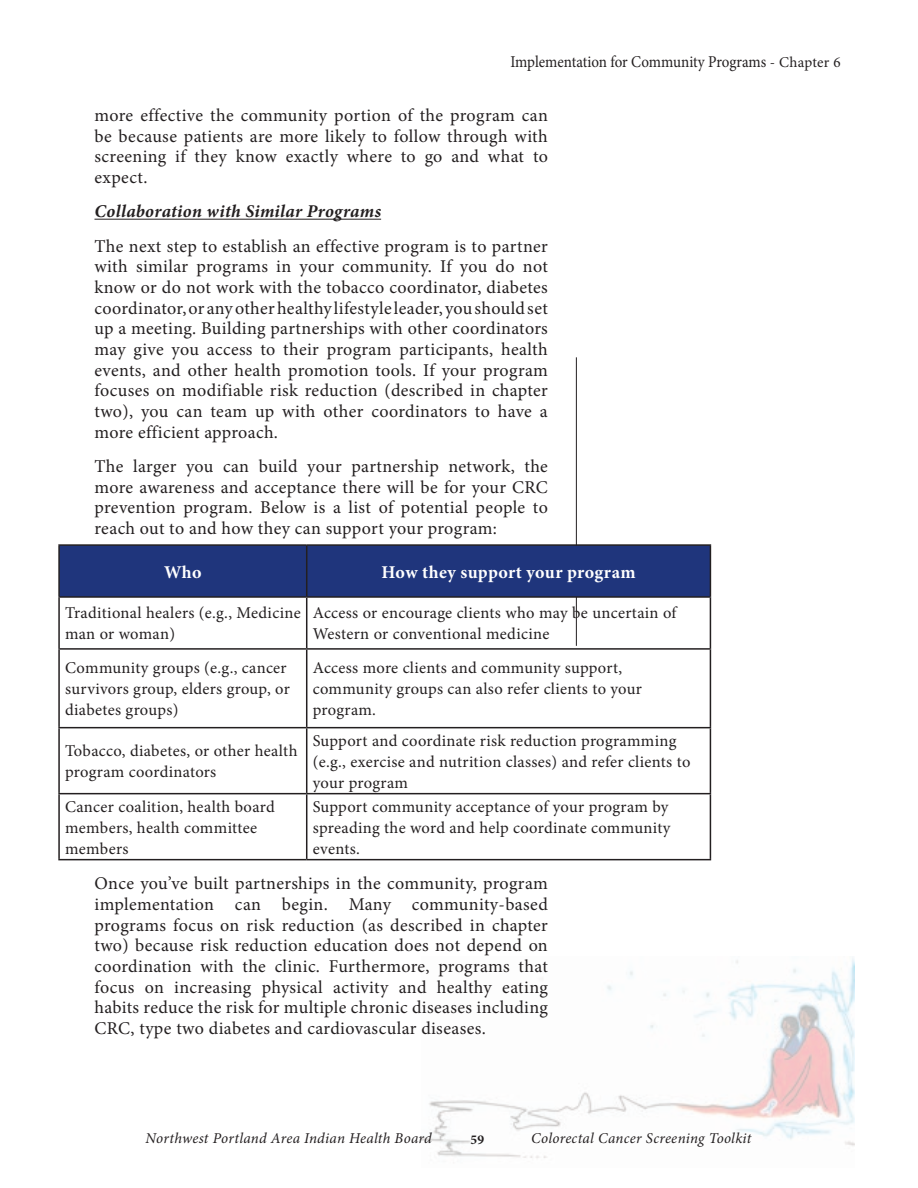
<style>
.page{position:relative;width:918px;height:1188px;background:#fff}
.page>*{position:absolute;margin:0;border:0;box-sizing:border-box;transform-origin:0 0}
.t1{font:18px/20.7px "Minion Pro";letter-spacing:.02em;color:#231f20;text-align:justify}
.t2{font:italic 700 18px "Minion Pro";letter-spacing:.015em;color:#231f20}
.t3{font:700 18px "Minion Pro";letter-spacing:.015em;color:#fff}
.t4{font:16.5px/21px "Minion Pro";letter-spacing:.015em;color:#231f20}
.t5{font:16.5px "Minion Pro";letter-spacing:-.005em;color:#231f20;scale:.91 1}
.t6{font:italic 15px "Minion Pro";letter-spacing:.015em;color:#231f20}
.t7{font:700 13.5px "Minion Pro";color:#231f20}
.s1{font-size:15px}
</style>
<div class="page">
<img style="left:422px;top:958px;width:432px;height:200px">
<hr style="left:576px;top:357px;width:1px;height:289px;background:#231f20">
<hr style="left:94px;top:219px;width:287px;height:1px;background:#231f20">
<div style="left:60px;top:546px;width:650px;height:50px;background:#1f357c"></div>
<hr style="left:58px;top:544px;width:249px;height:2px;background:#231f20">
<hr style="left:58px;top:546px;width:2px;height:50px;background:#231f20">
<hr style="left:307px;top:544px;width:404px;height:2px;background:#231f20">
<hr style="left:306px;top:546px;width:1px;height:50px;background:#231f20">
<hr style="left:710px;top:546px;width:1px;height:50px;background:#231f20">
<hr style="left:58px;top:596px;width:249px;height:2px;background:#231f20">
<hr style="left:58px;top:598px;width:2px;height:50px;background:#231f20">
<hr style="left:307px;top:596px;width:404px;height:2px;background:#231f20">
<hr style="left:306px;top:598px;width:1px;height:50px;background:#231f20">
<hr style="left:710px;top:598px;width:1px;height:50px;background:#231f20">
<hr style="left:58px;top:648px;width:249px;height:2px;background:#231f20">
<hr style="left:58px;top:650px;width:2px;height:77px;background:#231f20">
<hr style="left:307px;top:648px;width:404px;height:2px;background:#231f20">
<hr style="left:306px;top:650px;width:1px;height:77px;background:#231f20">
<hr style="left:710px;top:650px;width:1px;height:77px;background:#231f20">
<hr style="left:58px;top:727px;width:249px;height:1px;background:#231f20">
<hr style="left:58px;top:728px;width:2px;height:65px;background:#231f20">
<hr style="left:307px;top:727px;width:404px;height:1px;background:#231f20">
<hr style="left:306px;top:728px;width:1px;height:65px;background:#231f20">
<hr style="left:710px;top:728px;width:1px;height:65px;background:#231f20">
<hr style="left:58px;top:793px;width:249px;height:1px;background:#231f20">
<hr style="left:58px;top:794px;width:2px;height:65px;background:#231f20">
<hr style="left:307px;top:793px;width:404px;height:1px;background:#231f20">
<hr style="left:306px;top:794px;width:1px;height:65px;background:#231f20">
<hr style="left:710px;top:794px;width:1px;height:65px;background:#231f20">
<hr style="left:58px;top:859px;width:249px;height:1px;background:#231f20">
<hr style="left:307px;top:859px;width:404px;height:1px;background:#231f20">
<p class="t5" style="left:510px;top:51px;width:364px">Implementation for Community Programs <span class="s1">- Chapter 6</span></p>
<p class="t1" style="left:94px;top:105px;width:455px">more effective the community portion of the program can be because patients are more likely to follow through with screening if they know exactly where to go and what to expect.</p>
<p class="t2" style="left:94px;top:199px;width:288px">Collaboration with Similar Programs</p>
<p class="t1" style="left:94px;top:236px;width:455px">The next step to establish an effective program is to partner with similar programs in your community. If you do not know or do not work with the tobacco coordinator, diabetes coordinator, or any other healthy lifestyle leader, you should set up a meeting. Building partnerships with other coordinators may give you access to their program participants, health events, and other health promotion tools. If your program focuses on modifiable risk reduction (described in chapter two), you can team up with other coordinators to have a more efficient approach.</p>
<p class="t1" style="left:94px;top:456px;width:455px">The larger you can build your partnership network, the more awareness and acceptance there will be for your CRC prevention program. Below is a list of potential people to reach out to and how they can support your program:</p>
<p class="t3" style="left:164px;top:559px;width:39px">Who</p>
<p class="t3" style="left:382px;top:559px;width:255px">How they support your program</p>
<p class="t4" style="left:65px;top:603px;width:237px">Traditional healers (e.g., Medicine man or woman)</p>
<p class="t4" style="left:313px;top:603px;width:365px">Access or encourage clients who may be uncertain of<br>Western or conventional medicine</p>
<p class="t4" style="left:65px;top:658px;width:226px">Community groups (e.g., cancer survivors group, elders group, or diabetes groups)</p>
<p class="t4" style="left:313px;top:658px;width:331px">Access more clients and community support, community groups can also refer clients to your program.</p>
<p class="t4" style="left:65px;top:740px;width:234px">Tobacco, diabetes, or other health program coordinators</p>
<p class="t4" style="left:313px;top:730px;width:379px">Support and coordinate risk reduction programming (e.g., exercise and nutrition classes) and refer clients to your program</p>
<p class="t4" style="left:65px;top:796px;width:211px">Cancer coalition, health board members, health committee members</p>
<p class="t4" style="left:313px;top:796px;width:359px;text-align:justify">Support community acceptance of your program by spreading the word and help coordinate community events.</p>
<p class="t1" style="left:94px;top:873px;width:455px">Once you’ve built partnerships in the community, program implementation can begin. Many community-based programs focus on risk reduction (as described in chapter two) because risk reduction education does not depend on coordination with the clinic. Furthermore, programs that focus on increasing physical activity and healthy eating habits reduce the risk for multiple chronic diseases including CRC, type two diabetes and cardiovascular diseases.</p>
<p class="t6" style="left:146px;top:1128px;width:288px">Northwest Portland Area Indian Health Board</p>
<p class="t6" style="left:531px;top:1128px;width:222px">Colorectal Cancer Screening Toolkit</p>
<p class="t7" style="left:471px;top:1130px;width:15px">59</p>
</div>
